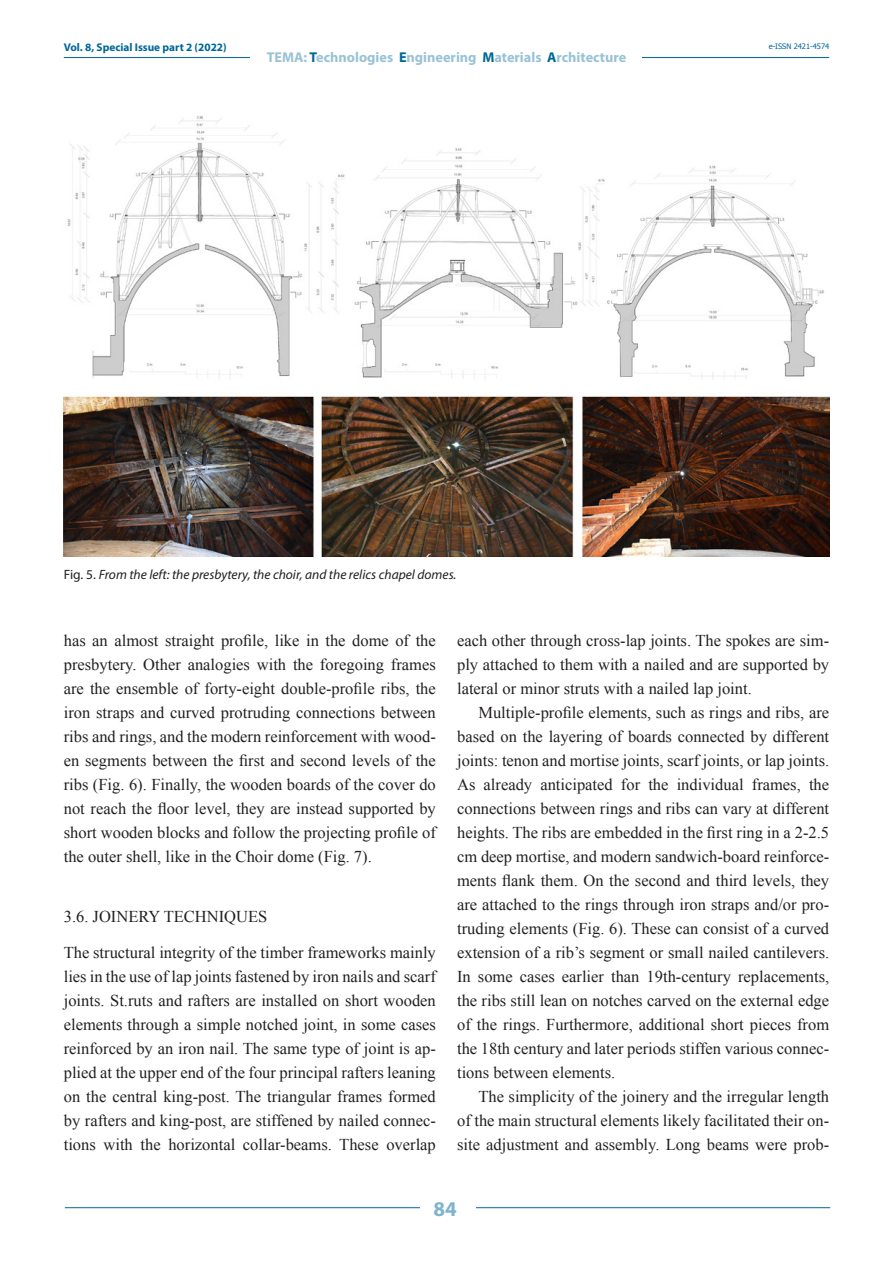
<style>
.page{position:relative;width:893px;height:1263px;background:#fff}
.page>*{position:absolute;margin:0;border:0;box-sizing:border-box;transform-origin:0 0}
.t1{font:700 21px "Myriad Pro";color:#80b3cc}
.TESTO{font:16.5px/24px "Times New Roman";color:#231f20;text-align:justify}
.TESTO_noRIENTRO{font:16.5px/24px "Times New Roman";color:#231f20;text-align:justify}
.TITOLO_2_Livello{font:16.5px "Times New Roman";color:#231f20}
.t2{font:700 14.25px "Myriad Pro";color:#99c2d6}
.DIDASCALIA{font:italic 13.5px "Myriad Pro";color:#231f20}
.t3{font:700 11.25px "Myriad Pro";color:#069}
.t4{font:7.5px "Tahoma";color:#069}
.s1{color:#069}
.s2{font-style:normal}
</style>
<div class="page">
<hr style="left:64px;top:57px;width:765px;height:1px;background:#069">
<div style="left:251px;top:48px;width:391px;height:17px;background:#fff"></div>
<hr style="left:65px;top:1207px;width:765px;height:1px;background:#069">
<div style="left:420px;top:1195px;width:55px;height:25px;background:#fff"></div>
<img style="left:64px;top:116px;width:765px;height:440px">
<p class="t3" style="left:64px;top:40px;width:164px">Vol. 8, Special Issue part 2 (2022)</p>
<p class="t2" style="left:267px;top:48px;width:361px">TEMA: <span class="s1">T</span>echnologies <span class="s1">E</span>ngineering <span class="s1">M</span>aterials <span class="s1">A</span>rchitecture</p>
<p class="t4" style="left:769px;top:41px;width:62px">e-ISSN 2421-4574</p>
<p class="DIDASCALIA" style="left:64px;top:566px;width:394px"><span class="s2">Fig. 5.</span> From the left: the presbytery, the choir, and the relics chapel domes.</p>
<p class="TESTO" style="left:64px;top:628px;width:374px">has an almost straight profile, like in the dome of the presbytery. Other analogies with the foregoing frames are the ensemble of forty-eight double-profile ribs, the iron straps and curved protruding connections between ribs and rings, and the modern reinforcement with wood&shy;en segments between the first and second levels of the ribs (Fig. 6). Finally, the wooden boards of the cover do not reach the floor level, they are instead supported by short wooden blocks and follow the projecting profile of the outer shell, like in the Choir dome (Fig. 7).</p>
<p class="TITOLO_2_Livello" style="left:64px;top:905px;width:205px">3.6. JOINERY TECHNIQUES</p>
<p class="TESTO_noRIENTRO" style="left:64px;top:940px;width:374px">The structural integrity of the timber frameworks mainly lies in the use of lap joints fastened by iron nails and scarf joints. St.ruts and rafters are installed on short wooden elements through a simple notched joint, in some cases reinforced by an iron nail. The same type of joint is ap&shy;plied at the upper end of the four principal rafters leaning on the central king-post. The triangular frames formed by rafters and king-post, are stiffened by nailed connec&shy;tions with the horizontal collar-beams. These overlap</p>
<p class="TESTO_noRIENTRO" style="left:457px;top:628px;width:374px">each other through cross-lap joints. The spokes are sim&shy;ply attached to them with a nailed and are supported by lateral or minor struts with a nailed lap joint.</p>
<p class="TESTO" style="left:457px;top:700px;width:374px;text-indent:21px">Multiple-profile elements, such as rings and ribs, are based on the layering of boards connected by different joints: tenon and mortise joints, scarf joints, or lap joints.<br>As already anticipated for the individual frames, the connections between rings and ribs can vary at different heights. The ribs are embedded in the first ring in a 2-2.5 cm deep mortise, and modern sandwich-board reinforce&shy;ments flank them. On the second and third levels, they are attached to the rings through iron straps and/or pro&shy;truding elements (Fig. 6). These can consist of a curved extension of a rib’s segment or small nailed cantilevers.<br>In some cases earlier than 19th-century replacements, the ribs still lean on notches carved on the external edge of the rings. Furthermore, additional short pieces from the 18th century and later periods stiffen various connec&shy;tions between elements.</p>
<p class="TESTO" style="left:457px;top:1084px;width:374px;text-indent:21px">The simplicity of the joinery and the irregular length of the main structural elements likely facilitated their on&shy;site adjustment and assembly. Long beams were prob-</p>
<p class="t1" style="left:434px;top:1195px;width:25px">84</p>
</div>
